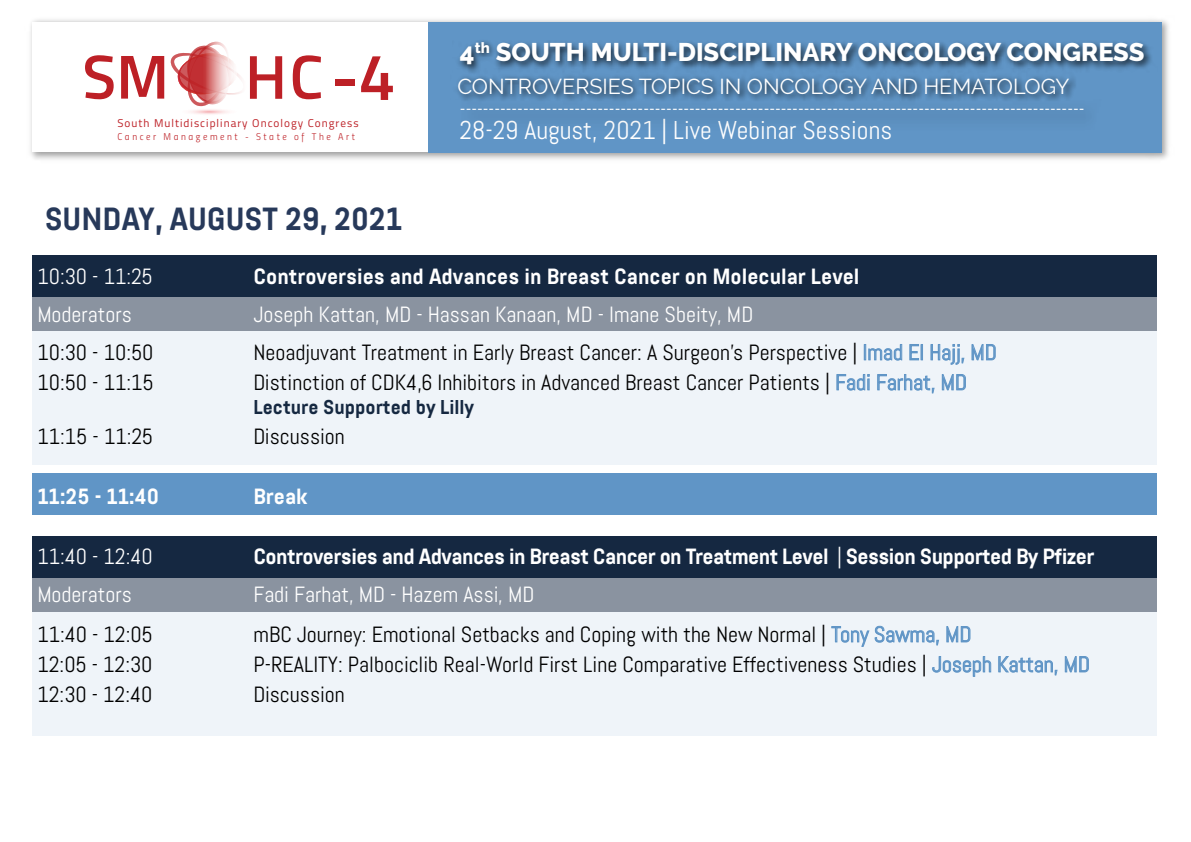
<style>
.page{position:relative;width:1191px;height:842px;background:#fff}
.page>*{position:absolute;margin:0;border:0;box-sizing:border-box;transform-origin:0 0}
.t1{font:600 66px "Titillium";color:#bd2026}
.t2{font:700 32px "Abel Pro";color:#27395a}
.t3{font:25.8px "Abel";color:#fff}
.t4{font:800 25.4px "Raleway";color:#fff}
.t5{font:22px "Abel";color:#000}
.t6{font:22px "Abel";color:#fff}
.t7{font:700 22px "Abel Pro";letter-spacing:-.025em;color:#fff}
.t8{font:700 22px "Abel Pro";color:#fff}
.t9{font:21.6px "Raleway";color:#fff}
.t10{font:20px "Abel";color:#fff}
.t11{font:700 20px "Abel Pro";color:#152841}
.t12{font:11.2px "Titillium";letter-spacing:.09em;color:#bd2026}
.t13{font:9.8px "Titillium Light Upright";letter-spacing:.265em;color:#bd2026}
.s1{color:#6095c6}
.s2{font-family:"Abel";font-weight:400}
</style>
<div class="page">
<img style="left:30px;top:19px;width:1139px;height:141px">
<div style="left:32px;top:23px;width:1129px;height:129px;background:#fff"></div>
<div style="left:428px;top:23px;width:733px;height:130px;background:#6095c6"></div>
<svg style="left:178px;top:107px;width:61px;height:8px"></svg>
<svg style="left:85px;top:55px;width:29px;height:44px"></svg>
<svg style="left:121px;top:56px;width:43px;height:43px"></svg>
<svg style="left:293px;top:55px;width:28px;height:44px"></svg>
<svg style="left:171px;top:42px;width:111px;height:64px"></svg>
<div style="left:32px;top:255px;width:1124px;height:42px;background:#152841"></div>
<div style="left:32px;top:473px;width:1124px;height:42px;background:#6095c6"></div>
<div style="left:32px;top:296px;width:1124px;height:35px;background:#8a93a0"></div>
<div style="left:32px;top:331px;width:1124px;height:134px;background:#eff4f9"></div>
<div style="left:32px;top:536px;width:1124px;height:42px;background:#152841"></div>
<div style="left:32px;top:577px;width:1124px;height:35px;background:#8a93a0"></div>
<div style="left:32px;top:612px;width:1124px;height:124px;background:#eff4f9"></div>
<svg style="left:864px;top:344px;width:38px;height:17px"></svg>
<svg style="left:909px;top:344px;width:13px;height:16px"></svg>
<svg style="left:930px;top:344px;width:34px;height:21px"></svg>
<svg style="left:971px;top:344px;width:24px;height:16px"></svg>
<svg style="left:836px;top:374px;width:33px;height:17px"></svg>
<svg style="left:877px;top:374px;width:57px;height:19px"></svg>
<svg style="left:942px;top:374px;width:24px;height:16px"></svg>
<svg style="left:831px;top:626px;width:108px;height:21px"></svg>
<svg style="left:946px;top:626px;width:24px;height:16px"></svg>
<svg style="left:932px;top:656px;width:59px;height:21px"></svg>
<svg style="left:998px;top:656px;width:59px;height:19px"></svg>
<svg style="left:1064px;top:656px;width:25px;height:16px"></svg>
<img style="left:457px;top:79px;width:619px;height:22px">
<img style="left:458px;top:40px;width:693px;height:39px">
<h1 class="t1" style="left:331px;top:27px;width:66px">-4</h1>
<p class="t12" style="left:118px;top:115px;width:242px">South Multidisciplinary Oncology Congress</p>
<p class="t13" style="left:118px;top:130px;width:239px">Cancer Management - State of The Art</p>
<p class="t4" style="left:460px;top:38px;width:686px">4<sup>th</sup> SOUTH MULTI-DISCIPLINARY ONCOLOGY CONGRESS</p>
<p class="t9" style="left:457px;top:74px;width:614px">CONTROVERSIES TOPICS IN ONCOLOGY AND HEMATOLOGY</p>
<p class="t10" style="left:460px;top:96px;width:626px">-------------------------------------------------------------------------------------------------------------</p>
<p class="t3" style="left:459px;top:114px;width:434px">28-29 August, 2021 | Live Webinar Sessions</p>
<h2 class="t2" style="left:45px;top:197px;width:359px">SUNDAY, AUGUST 29, 2021</h2>
<p class="t6" style="left:37px;top:262px;width:117px">10:30 - 11:25</p>
<p class="t8" style="left:253px;top:261px;width:607px">Controversies and Advances in Breast Cancer on Molecular Level</p>
<p class="t6" style="left:37px;top:300px;width:96px">Moderators</p>
<p class="t6" style="left:253px;top:300px;width:501px">Joseph Kattan, MD - Hassan Kanaan, MD - Imane Sbeity, MD</p>
<p class="t5" style="left:37px;top:338px;width:118px">10:30 - 10:50</p>
<p class="t5" style="left:253px;top:338px;width:744px">Neoadjuvant Treatment in Early Breast Cancer: A Surgeon's Perspective | <span class="s1">Imad El Hajj, MD</span></p>
<p class="t5" style="left:37px;top:368px;width:118px">10:50 - 11:15</p>
<p class="t5" style="left:253px;top:368px;width:715px">Distinction of CDK4,6 Inhibitors in Advanced Breast Cancer Patients | <span class="s1">Fadi Farhat, MD</span></p>
<p class="t11" style="left:253px;top:393px;width:222px">Lecture Supported by Lilly</p>
<p class="t5" style="left:37px;top:422px;width:117px">11:15 - 11:25</p>
<p class="t5" style="left:253px;top:422px;width:93px">Discussion</p>
<p class="t7" style="left:37px;top:481px;width:123px">11:25 - 11:40</p>
<p class="t7" style="left:253px;top:481px;width:56px">Break</p>
<p class="t6" style="left:37px;top:542px;width:117px">11:40 - 12:40</p>
<p class="t7" style="left:253px;top:541px;width:842px">Controversies and Advances in Breast Cancer on Treatment Level <span class="s2">|</span> Session Supported By Pfizer</p>
<p class="t6" style="left:37px;top:580px;width:96px">Moderators</p>
<p class="t6" style="left:253px;top:580px;width:282px">Fadi Farhat, MD - Hazem Assi, MD</p>
<p class="t5" style="left:37px;top:620px;width:117px">11:40 - 12:05</p>
<p class="t5" style="left:253px;top:620px;width:719px">mBC Journey: Emotional Setbacks and Coping with the New Normal | <span class="s1">Tony Sawma, MD</span></p>
<p class="t5" style="left:37px;top:650px;width:117px">12:05 - 12:30</p>
<p class="t5" style="left:253px;top:650px;width:838px">P-REALITY: Palbociclib Real-World First Line Comparative Effectiveness Studies | <span class="s1">Joseph Kattan, MD</span></p>
<p class="t5" style="left:37px;top:680px;width:116px">12:30 - 12:40</p>
<p class="t5" style="left:253px;top:680px;width:93px">Discussion</p>
</div>
